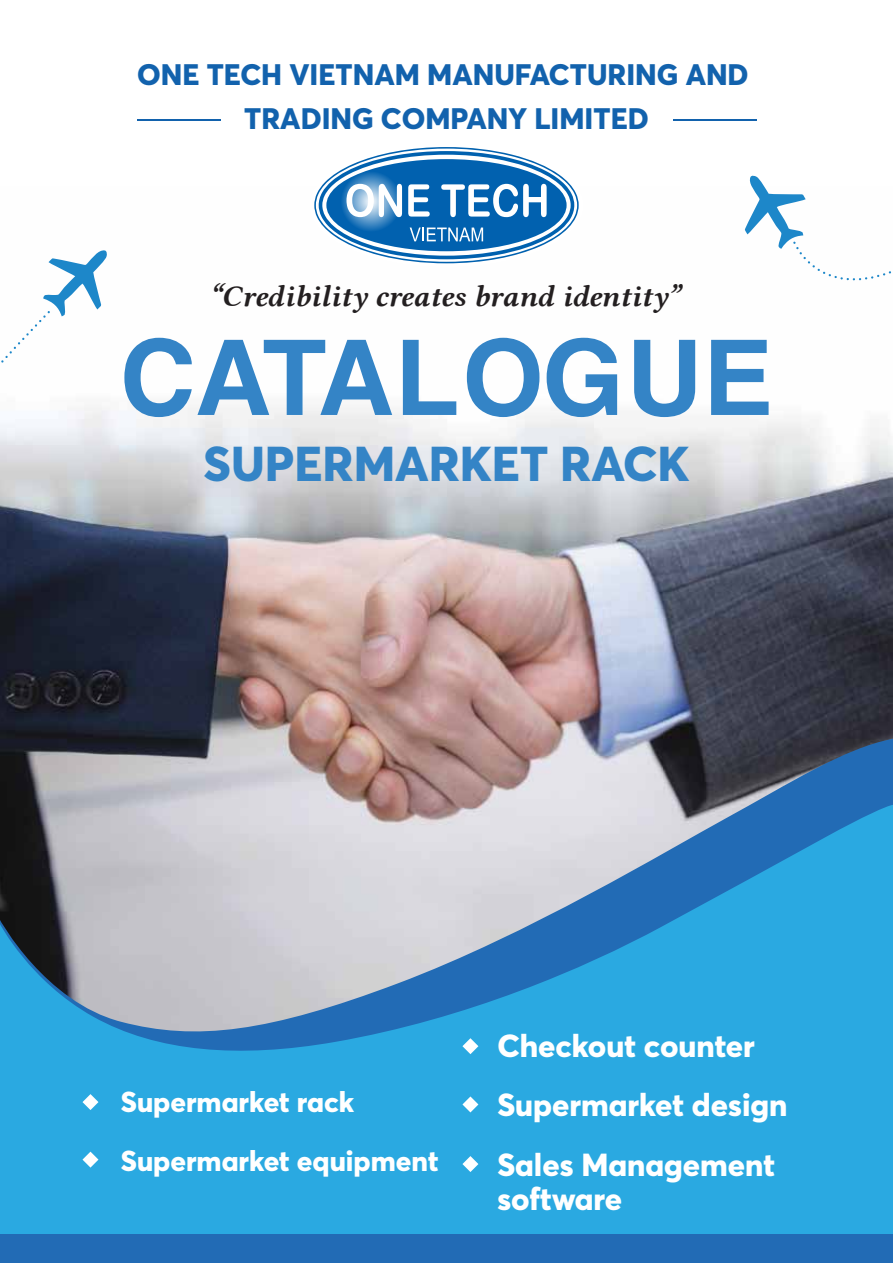
<style>
.page{position:relative;width:893px;height:1263px;background:#fff}
.page>*{position:absolute;margin:0;border:0;box-sizing:border-box;transform-origin:0 0}
.t1{font:800 48.3px "Averta";color:#3484c6}
.t2{font:800 31.5px/59.1px "Averta";color:#fff}
.t3{font:30px "SVN Linux Libertinebolditalic";color:#231f20}
.t4{font:800 29.25px/44.5px "Averta";color:#1262ad;text-align:center}
.t5{font:800 28.5px/59.1px "Averta";color:#fff}
</style>
<div class="page">
<img style="left:0;top:229px;width:893px;height:510px">
<hr style="left:673px;top:119px;width:84px;height:2px;background:#1262ad">
<hr style="left:137px;top:119px;width:83px;height:2px;background:#1262ad">
<div style="left:309px;top:143px;width:275px;height:124px;background:#fff;border-radius:50%"></div>
<svg style="left:314px;top:147px;width:265px;height:116px"></svg>
<svg style="left:0;top:739px;width:893px;height:66px;background:#8e8b95"></svg>
<svg style="left:0;top:805px;width:893px;height:430px;background:#55a9d3"></svg>
<div style="left:0;top:1235px;width:893px;height:28px;background:#226bb5"></div>
<svg style="left:82px;top:1094px;width:16px;height:16px"></svg>
<svg style="left:82px;top:1151px;width:16px;height:16px"></svg>
<svg style="left:462px;top:1096px;width:16px;height:16px"></svg>
<svg style="left:462px;top:1038px;width:16px;height:16px"></svg>
<svg style="left:462px;top:1156px;width:16px;height:16px"></svg>
<svg style="left:124px;top:338px;width:268px;height:79px"></svg>
<svg style="left:403px;top:340px;width:53px;height:75px"></svg>
<svg style="left:467px;top:338px;width:72px;height:79px"></svg>
<svg style="left:547px;top:338px;width:70px;height:79px"></svg>
<svg style="left:634px;top:340px;width:61px;height:77px"></svg>
<svg style="left:711px;top:340px;width:58px;height:75px"></svg>
<svg style="left:0;top:249px;width:107px;height:120px"></svg>
<svg style="left:745px;top:175px;width:148px;height:124px"></svg>
<p class="t4" style="left:137px;top:52px;width:613px">ONE TECH VIETNAM MANUFACTURING AND<br>TRADING COMPANY LIMITED</p>
<p class="t3" style="left:210px;top:273px;width:470px">“Credibility creates brand identity”</p>
<h1 class="t1" style="left:204px;top:433px;width:487px">SUPERMARKET RACK</h1>
<p class="t5" style="left:121px;top:1072px;width:319px">Supermarket rack<br>Supermarket equipment</p>
<p class="t2" style="left:497px;top:1016px;width:292px">Checkout counter<br>Supermarket design<br>Sales Management</p>
<p class="t2" style="left:497px;top:1169px;width:126px">software</p>
</div>
